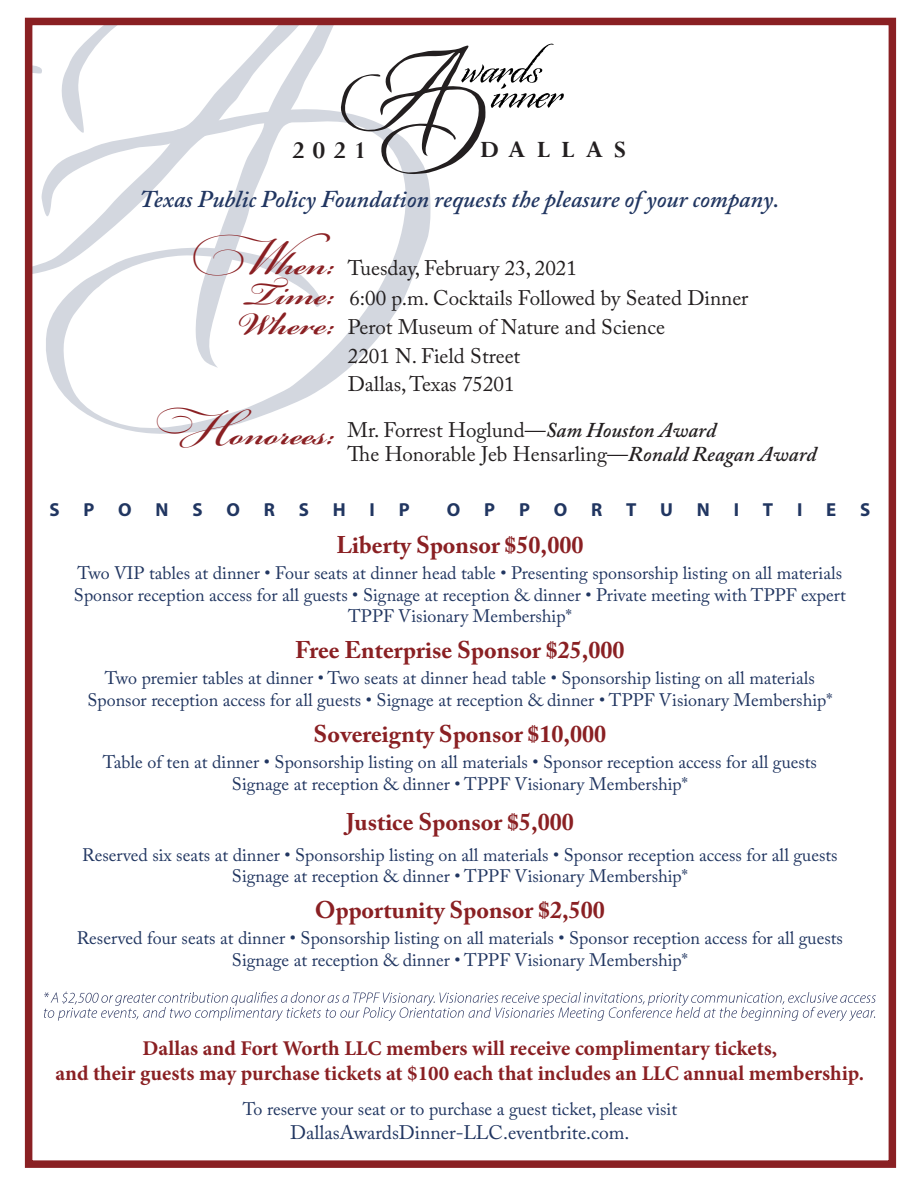
<style>
.page{position:relative;width:918px;height:1188px;background:#fff}
.page>*{position:absolute;margin:0;border:0;box-sizing:border-box;transform-origin:0 0}
.t1{font:51.6px "Origins";color:#000}
.t2{font:600 49.35px "Bickham Script Pro 3";color:#8a2023}
.t3{font:700 26.85px "Perpetua";color:#231f20}
.t4{font:700 26.1px "Perpetua";letter-spacing:.43em;color:#231f20}
.sponsorship_descript{font:700 24px "Adobe Caslon Pro";color:#8a2023}
.t5{font:italic 600 24px "Adobe Caslon Pro";color:#213661}
.t6{font:21px "Adobe Caslon Pro";color:#231f20}
.t7{font:700 21px/25.2px "Minion Pro";color:#8a2023;text-align:center}
.sponsorship_descript-2{font:19.5px "Adobe Caslon Pro";color:#213661}
.t8{font:700 18.9px "Myriad Pro";color:#213661}
.sponsorship_benefits{font:18px/21.6px "Adobe Caslon Pro";color:#213661;text-align:center}
.sponsorship_descript-3{font:18px "Adobe Caslon Pro";color:#213661}
.s1{font-weight:600;font-style:italic}
</style>
<div class="page">
<svg style="left:34px;top:27px;width:299px;height:247px"></svg>
<svg style="left:39px;top:97px;width:392px;height:337px"></svg>
<div style="left:25px;top:18px;width:871px;height:1150px;border:8px solid #8a2023"></div>
<svg style="left:44px;top:992px;width:832px;height:29px"></svg>
<svg style="left:340px;top:45px;width:146px;height:129px"></svg>
<p class="t1" style="left:462px;top:34px;width:80px">wards</p>
<p class="t1" style="left:491px;top:60px;width:72px">inner</p>
<p class="t3" style="left:292px;top:133px;width:76px">2021</p>
<p class="t4" style="left:480px;top:133px;width:148px">DALLAS</p>
<p class="t5" style="left:140px;top:184px;width:641px">Texas Public Policy Foundation requests the pleasure of your company.</p>
<p class="t2" style="left:193px;top:228px;width:144px">When:</p>
<p class="t2" style="left:246px;top:258px;width:91px">Time:</p>
<p class="t2" style="left:237px;top:288px;width:100px">Where:</p>
<p class="t2" style="left:156px;top:398px;width:181px">Honorees:</p>
<p class="t6" style="left:348px;top:255px;width:231px">Tuesday, February 23, 2021</p>
<p class="t6" style="left:349px;top:285px;width:401px">6:00 p.m. Cocktails Followed by Seated Dinner</p>
<p class="t6" style="left:348px;top:315px;width:319px">Perot Museum of Nature and Science</p>
<p class="t6" style="left:348px;top:343px;width:174px">2201 N. Field Street</p>
<p class="t6" style="left:348px;top:371px;width:168px">Dallas, Texas 75201</p>
<p class="t6" style="left:348px;top:417px;width:370px">Mr. Forrest Hoglund—<span class="s1">Sam Houston Award</span></p>
<p class="t6" style="left:348px;top:442px;width:471px">The Honorable Jeb Hensarling—<span class="s1">Ronald Reagan Award</span></p>
<p class="t8" style="left:49px;top:498px;width:12px">S</p>
<p class="t8" style="left:83px;top:498px;width:12px">P</p>
<p class="t8" style="left:118px;top:498px;width:15px">O</p>
<p class="t8" style="left:156px;top:498px;width:15px">N</p>
<p class="t8" style="left:192px;top:498px;width:12px">S</p>
<p class="t8" style="left:226px;top:498px;width:15px">O</p>
<p class="t8" style="left:264px;top:498px;width:13px">R</p>
<p class="t8" style="left:299px;top:498px;width:12px">S</p>
<p class="t8" style="left:333px;top:498px;width:15px">H</p>
<p class="t8" style="left:369px;top:498px;width:7px">I</p>
<p class="t8" style="left:399px;top:498px;width:12px">P</p>
<p class="t8" style="left:447px;top:498px;width:15px">O</p>
<p class="t8" style="left:484px;top:498px;width:12px">P</p>
<p class="t8" style="left:519px;top:498px;width:12px">P</p>
<p class="t8" style="left:554px;top:498px;width:15px">O</p>
<p class="t8" style="left:591px;top:498px;width:13px">R</p>
<p class="t8" style="left:626px;top:498px;width:12px">T</p>
<p class="t8" style="left:660px;top:498px;width:14px">U</p>
<p class="t8" style="left:697px;top:498px;width:15px">N</p>
<p class="t8" style="left:734px;top:498px;width:7px">I</p>
<p class="t8" style="left:763px;top:498px;width:12px">T</p>
<p class="t8" style="left:797px;top:498px;width:7px">I</p>
<p class="t8" style="left:826px;top:498px;width:12px">E</p>
<p class="t8" style="left:860px;top:498px;width:12px">S</p>
<p class="sponsorship_descript" style="left:336px;top:531px;width:248px">Liberty Sponsor $50,000</p>
<p class="sponsorship_benefits" style="left:74px;top:562px;width:773px">Two VIP tables at dinner • Four seats at dinner head table • Presenting sponsorship listing on all materials<br>Sponsor reception access for all guests • Signage at reception &amp; dinner • Private meeting with TPPF expert<br>TPPF Visionary Membership*</p>
<p class="sponsorship_descript" style="left:295px;top:636px;width:331px">Free Enterprise Sponsor $25,000</p>
<p class="sponsorship_benefits" style="left:87px;top:667px;width:746px">Two premier tables at dinner • Two seats at dinner head table • Sponsorship listing on all materials<br>Sponsor reception access for all guests • Signage at reception &amp; dinner • TPPF Visionary Membership*</p>
<p class="sponsorship_descript" style="left:313px;top:720px;width:294px">Sovereignty Sponsor $10,000</p>
<p class="sponsorship_benefits" style="left:103px;top:751px;width:716px">Table of ten at dinner • Sponsorship listing on all materials • Sponsor reception access for all guests<br>Signage at reception &amp; dinner • TPPF Visionary Membership*</p>
<p class="sponsorship_descript" style="left:346px;top:808px;width:229px">Justice Sponsor $5,000</p>
<p class="sponsorship_benefits" style="left:82px;top:844px;width:757px">Reserved six seats at dinner • Sponsorship listing on all materials • Sponsor reception access for all guests<br>Signage at reception &amp; dinner • TPPF Visionary Membership*</p>
<p class="sponsorship_descript" style="left:315px;top:896px;width:291px">Opportunity Sponsor $2,500</p>
<p class="sponsorship_benefits" style="left:77px;top:927px;width:768px">Reserved four seats at dinner • Sponsorship listing on all materials • Sponsor reception access for all guests<br>Signage at reception &amp; dinner • TPPF Visionary Membership*</p>
<p class="t7" style="left:56px;top:1035px;width:810px">Dallas and Fort Worth LLC members will receive complimentary tickets,<br>and their guests may purchase tickets at $100 each that includes an LLC annual membership.</p>
<p class="sponsorship_descript-3" style="left:243px;top:1099px;width:436px">To reserve your seat or to purchase a guest ticket, please visit</p>
<p class="sponsorship_descript-2" style="left:290px;top:1121px;width:341px">DallasAwardsDinner-LLC.eventbrite.com.</p>
</div>
